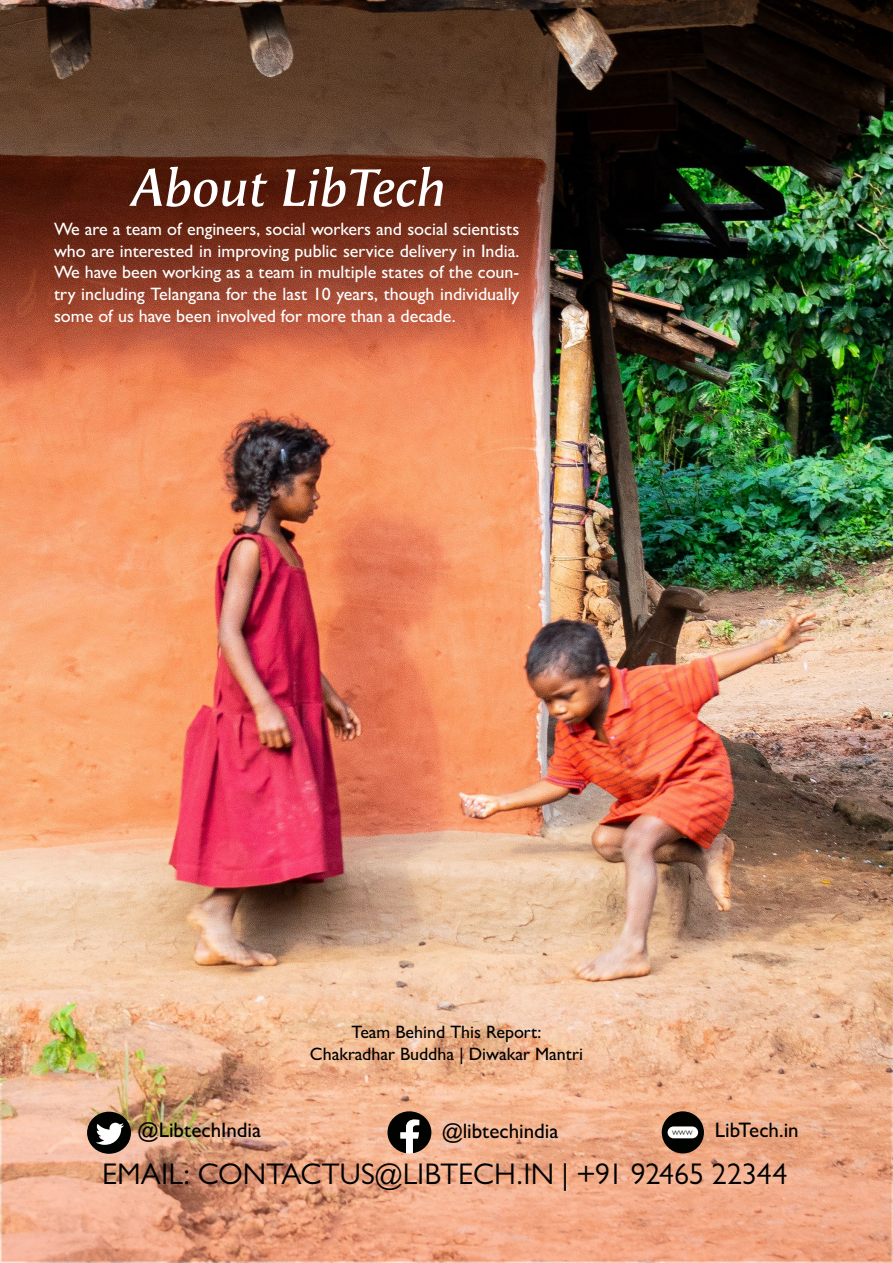
<style>
.page{position:relative;width:893px;height:1263px;background:#fff}
.page>*{position:absolute;margin:0;border:0;box-sizing:border-box;transform-origin:0 0}
.t1{font:italic 600 52.5px "Angie Pro";color:#fff}
.t2{font:30px "Gill Sans";color:#000}
.t3{font:500 21px "Gill Sans";color:#000}
.t4{font:500 18px/21.6px "Gill Sans";color:#fff;text-align:justify}
.t5{font:500 18px/21.6px "Gill Sans";color:#000;text-align:center}
.t6{font:6.6px "Gill Sans";color:#000}
</style>
<div class="page">
<img style="left:0;top:0;width:893px;height:955px">
<svg style="left:0;top:955px;width:893px;height:308px;background:#ebb28f"></svg>
<div style="left:87px;top:1112px;width:44px;height:42px;background:#000300;border-radius:50%"></div>
<svg style="left:96px;top:1123px;width:28px;height:22px"></svg>
<svg style="left:387px;top:1111px;width:44px;height:42px"></svg>
<div style="left:662px;top:1111px;width:42px;height:42px;background:#000300;border-radius:50%"></div>
<div style="left:668px;top:1126px;width:30px;height:12px;background:#fff;border-radius:6px"></div>
<h1 class="t1" style="left:129px;top:151px;width:316px">About LibTech</h1>
<p class="t4" style="left:54px;top:218px;width:467px">We are a team of engineers, social workers and social scientists who are interested in improving public service delivery in India.<br>We have been working as a team in multiple states of the coun&shy;try including Telangana for the last 10 years, though individually some of us have been involved for more than a decade.</p>
<p class="t5" style="left:310px;top:1021px;width:275px">Team Behind This Report:<br>Chakradhar Buddha | Diwakar Mantri</p>
<p class="t3" style="left:138px;top:1118px;width:125px">@LibtechIndia</p>
<p class="t3" style="left:442px;top:1118px;width:118px">@libtechindia</p>
<p class="t6" style="left:672px;top:1128px;width:22px">WWW</p>
<p class="t3" style="left:715px;top:1118px;width:85px">LibTech.in</p>
<h2 class="t2" style="left:102px;top:1157px;width:687px">EMAIL: CONTACTUS@LIBTECH.IN | +91 92465 22344</h2>
</div>
